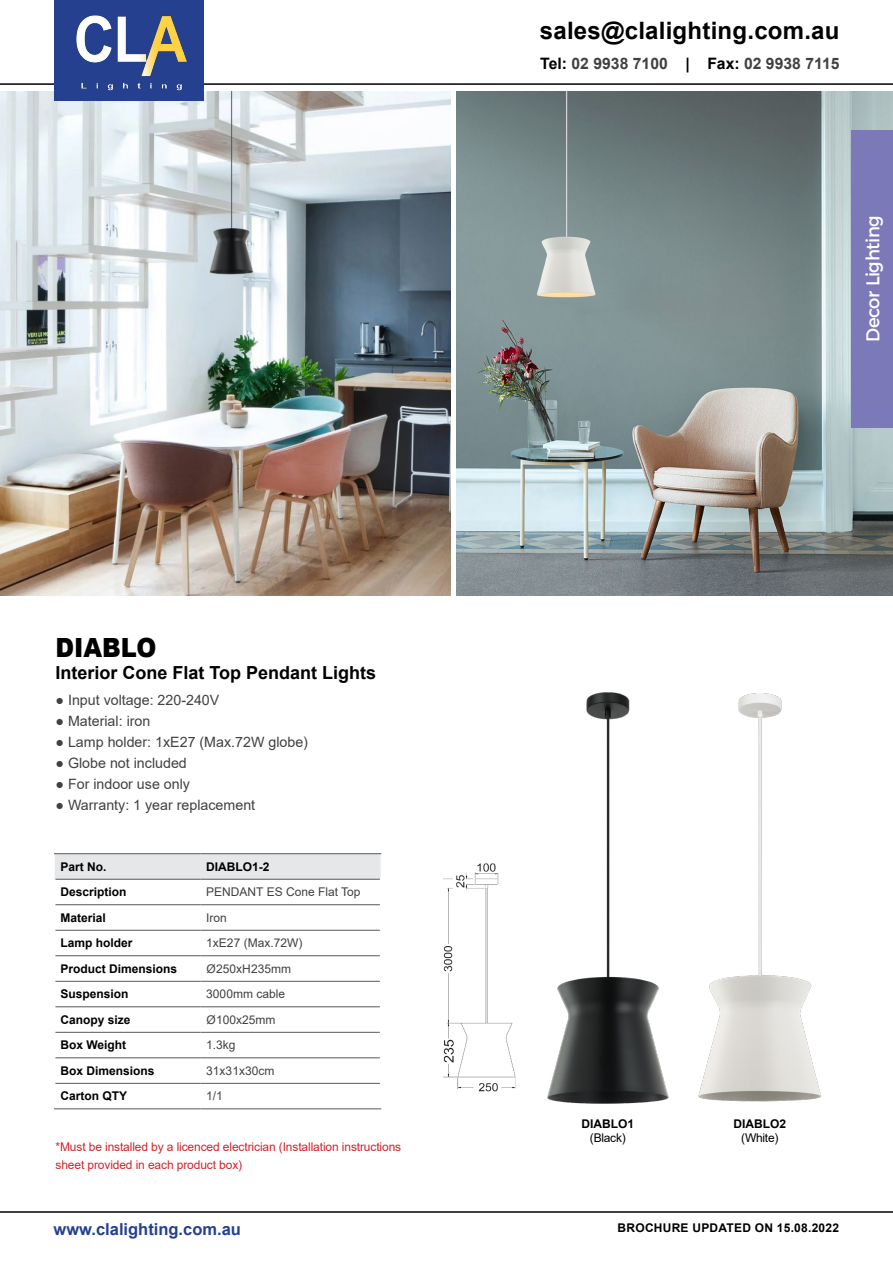
<style>
.page{position:relative;width:893px;height:1263px;background:#fff}
.page>*{position:absolute;margin:0;border:0;box-sizing:border-box;transform-origin:0 0}
.t1{font:900 26.4px "Arial";color:#000;scale:.91 1}
.t2{font:700 24px "Arial";letter-spacing:.01em;color:#000}
.t3{font:18.9px "Argentum Sans";letter-spacing:-.025em;color:#fff;scale:.95 1}
.t4{font:700 18px "Arial";color:#000}
.t5{font:700 16.5px "Arial";color:#25408f}
.t6{font:700 15.75px "Arial";color:#414042}
.t7{font:14.25px "Arial";color:#414042}
.t8{font:700 12px "Arial";color:#000}
.t9{font:12px/18px "Arial";letter-spacing:-.01em;color:#d2232a}
.t10{font:12px "Arial";color:#414042}
.t11{font:700 12px "Arial";letter-spacing:.02em;color:#000}
.t12{font:12px "Arial";letter-spacing:-.02em;color:#000}
.s1{color:#000}
</style>
<div class="page">
<img style="left:0;top:91px;width:450px;height:504px">
<hr style="left:0;top:83px;width:893px;height:2px;background:#000">
<div style="left:55px;top:0;width:149px;height:101px;background:#25408f"></div>
<img style="left:76px;top:15px;width:111px;height:76px">
<hr style="left:0;top:1211px;width:893px;height:2px;background:#000">
<img style="left:456px;top:91px;width:437px;height:504px">
<div style="left:851px;top:130px;width:42px;height:297px;background:#7c79b9"></div>
<svg style="left:55px;top:854px;width:326px;height:25px;background:#e3e4e5"></svg>
<hr style="left:54px;top:853px;width:147px;height:1px;background:#58595b">
<hr style="left:201px;top:853px;width:180px;height:1px;background:#58595b">
<hr style="left:55px;top:879px;width:146px;height:1px;background:#58595b">
<hr style="left:201px;top:879px;width:179px;height:1px;background:#58595b">
<hr style="left:55px;top:904px;width:146px;height:1px;background:#58595b">
<hr style="left:201px;top:904px;width:179px;height:1px;background:#58595b">
<hr style="left:55px;top:930px;width:146px;height:1px;background:#58595b">
<hr style="left:201px;top:930px;width:179px;height:1px;background:#58595b">
<hr style="left:55px;top:955px;width:146px;height:1px;background:#58595b">
<hr style="left:201px;top:955px;width:179px;height:1px;background:#58595b">
<hr style="left:55px;top:981px;width:146px;height:1px;background:#58595b">
<hr style="left:201px;top:981px;width:179px;height:1px;background:#58595b">
<hr style="left:55px;top:1006px;width:146px;height:1px;background:#58595b">
<hr style="left:201px;top:1006px;width:179px;height:1px;background:#58595b">
<hr style="left:55px;top:1032px;width:146px;height:1px;background:#58595b">
<hr style="left:201px;top:1032px;width:179px;height:1px;background:#58595b">
<hr style="left:55px;top:1057px;width:146px;height:1px;background:#58595b">
<hr style="left:201px;top:1057px;width:179px;height:1px;background:#58595b">
<hr style="left:55px;top:1083px;width:146px;height:1px;background:#58595b">
<hr style="left:201px;top:1083px;width:179px;height:1px;background:#58595b">
<hr style="left:54px;top:1108px;width:147px;height:1px;background:#58595b">
<hr style="left:201px;top:1108px;width:180px;height:1px;background:#58595b">
<img style="left:547px;top:692px;width:77px;height:412px">
<img style="left:624px;top:693px;width:198px;height:411px">
<img style="left:443px;top:863px;width:73px;height:229px">
<h2 class="t2" style="left:540px;top:13px;width:301px">sales@clalighting.com.au</h2>
<p class="t6" style="left:540px;top:52px;width:301px"><span class="s1">Tel:</span> 02 9938 7100 <span class="s1">| Fax:</span> 02 9938 7115</p>
<h3 class="t3" style="left:858px;top:342px;width:135px;rotate:-90deg">Decor Lighting</h3>
<h1 class="t1" style="left:56px;top:629px;width:112px">DIABLO</h1>
<p class="t4" style="left:56px;top:660px;width:322px">Interior Cone Flat Top Pendant Lights</p>
<p class="t7" style="left:56px;top:690px;width:165px">● Input voltage: 220-240V</p>
<p class="t7" style="left:56px;top:711px;width:96px">● Material: iron</p>
<p class="t7" style="left:56px;top:732px;width:254px">● Lamp holder: 1xE27 (Max.72W globe)</p>
<p class="t7" style="left:56px;top:753px;width:133px">● Globe not included</p>
<p class="t7" style="left:56px;top:774px;width:136px">● For indoor use only</p>
<p class="t7" style="left:56px;top:795px;width:201px">● Warranty: 1 year replacement</p>
<p class="t8" style="left:60px;top:858px;width:48px">Part No.</p>
<p class="t8" style="left:206px;top:858px;width:65px">DIABLO1-2</p>
<p class="t8" style="left:60px;top:884px;width:68px">Description</p>
<p class="t10" style="left:206px;top:884px;width:156px">PENDANT ES Cone Flat Top</p>
<p class="t8" style="left:60px;top:909px;width:47px">Material</p>
<p class="t10" style="left:206px;top:909px;width:22px">Iron</p>
<p class="t8" style="left:60px;top:935px;width:74px">Lamp holder</p>
<p class="t10" style="left:206px;top:935px;width:98px">1xE27 (Max.72W)</p>
<p class="t8" style="left:60px;top:960px;width:118px">Product Dimensions</p>
<p class="t10" style="left:207px;top:960px;width:86px">Ø250xH235mm</p>
<p class="t8" style="left:60px;top:986px;width:70px">Suspension</p>
<p class="t10" style="left:206px;top:986px;width:80px">3000mm cable</p>
<p class="t8" style="left:60px;top:1011px;width:72px">Canopy size</p>
<p class="t10" style="left:207px;top:1011px;width:70px">Ø100x25mm</p>
<p class="t8" style="left:60px;top:1037px;width:67px">Box Weight</p>
<p class="t10" style="left:206px;top:1037px;width:31px">1.3kg</p>
<p class="t8" style="left:60px;top:1062px;width:96px">Box Dimensions</p>
<p class="t10" style="left:206px;top:1062px;width:70px">31x31x30cm</p>
<p class="t8" style="left:60px;top:1088px;width:68px">Carton QTY</p>
<p class="t10" style="left:206px;top:1088px;width:18px">1/1</p>
<p class="t9" style="left:56px;top:1138px;width:347px">*Must be installed by a licenced electrician (Installation instructions sheet provided in each product box)</p>
<p class="t8" style="left:581px;top:1115px;width:54px">DIABLO1</p>
<p class="t12" style="left:590px;top:1130px;width:37px">(Black)</p>
<p class="t8" style="left:733px;top:1115px;width:54px">DIABLO2</p>
<p class="t12" style="left:741px;top:1130px;width:39px">(White)</p>
<p class="t5" style="left:54px;top:1218px;width:189px">www.clalighting.com.au</p>
<p class="t11" style="left:618px;top:1219px;width:223px">BROCHURE UPDATED ON 15.08.2022</p>
</div>
